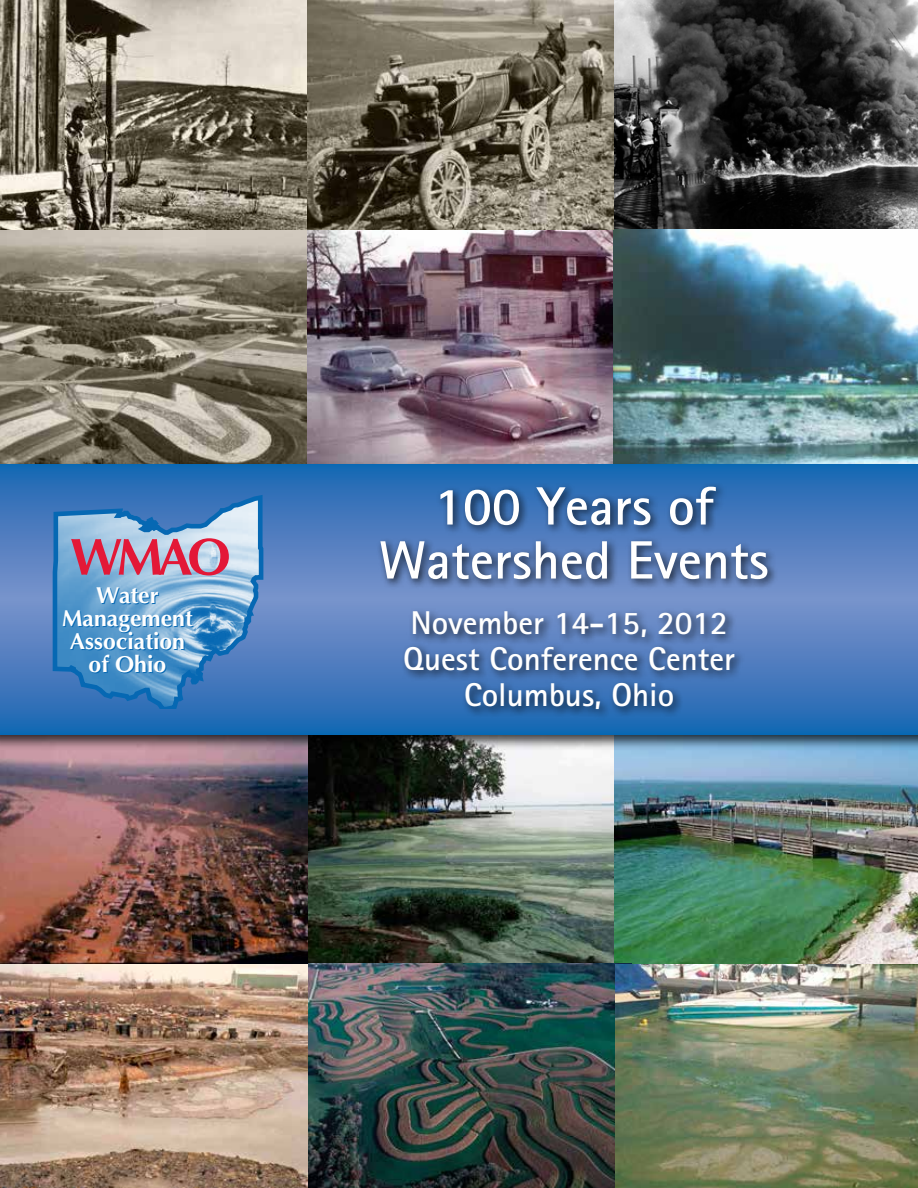
<style>
.page{position:relative;width:918px;height:1188px;background:#fff}
.page>*{position:absolute;margin:0;border:0;box-sizing:border-box;transform-origin:0 0}
.t1{font:700 54px/54px "Rotis Sans Serif";color:#fff;text-align:center}
.t2{font:700 52.05px "Optima LT Std";color:#e31837}
.t3{font:700 33px/36px "Rotis Sans Serif";color:#fff;text-align:center}
.t4{font:700 23.1px/23.1px "Optima LT Std";color:#fff;text-align:center}
</style>
<div class="page">
<img style="left:613px;top:0;width:305px;height:229px">
<img style="left:307px;top:229px;width:611px;height:232px">
<img style="left:0;top:229px;width:307px;height:232px">
<img style="left:0;top:0;width:613px;height:229px">
<img style="left:0;top:751px;width:615px;height:213px">
<img style="left:615px;top:751px;width:303px;height:213px">
<img style="left:0;top:964px;width:616px;height:224px">
<img style="left:616px;top:964px;width:302px;height:224px">
<div style="left:0;top:461px;width:918px;height:290px;background:#000;opacity:.75"></div>
<svg style="left:0;top:465px;width:918px;height:270px;background:#437abd"></svg>
<svg style="left:51px;top:495px;width:215px;height:213px;background:#679dcd"></svg>
<div style="left:400px;top:608px;width:346px;height:112px;background:#000;opacity:.75"></div>
<div style="left:376px;top:482px;width:402px;height:108px;background:#000;opacity:.75"></div>
<h2 class="t2" style="left:70px;top:527px;width:162px">WMAO</h2>
<p class="t4" style="left:62px;top:584px;width:132px">Water<br>Management<br>Association of Ohio</p>
<h1 class="t1" style="left:379px;top:478px;width:391px">100 Years of<br>Watershed Events</h1>
<p class="t3" style="left:403px;top:605px;width:333px">November 14-15, 2012<br>Quest Conference Center<br>Columbus, Ohio</p>
</div>
